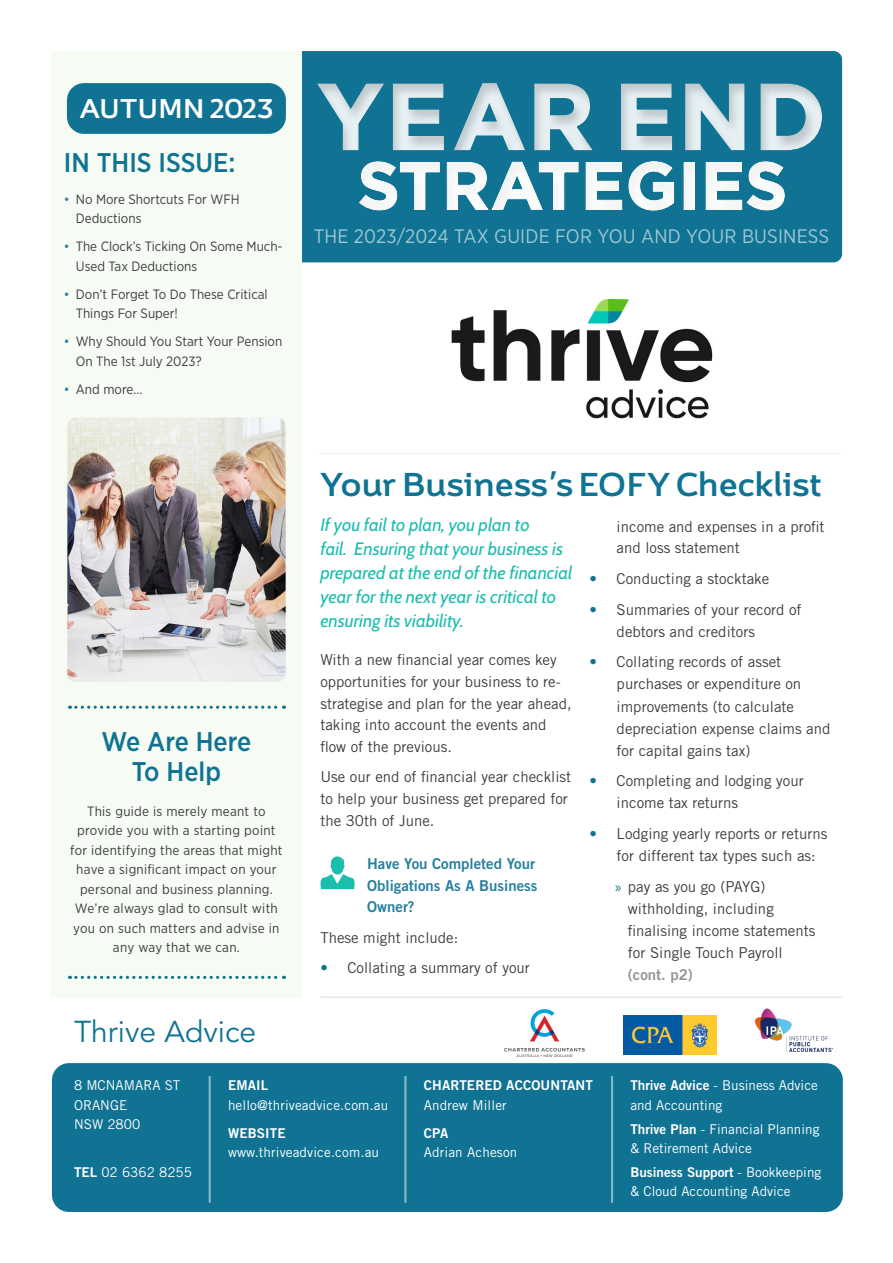
<style>
.page{position:relative;width:893px;height:1263px;background:#fff}
.page>*{position:absolute;margin:0;border:0;box-sizing:border-box;transform-origin:0 0}
.Title_-_Article{font:700 33px "Brisko Sans";color:#107393}
.Body_Text{font:30px "Avenir LT Std";color:#107393}
.t1{font:500 27px/30px "Gotham Narrow";color:#107393;text-align:center}
.t2{font:700 27px "Brisko Sans";letter-spacing:.015em;color:#fff}
.t3{font:19.5px "Gotham Narrow";letter-spacing:.01em;color:#fff}
.Body_Text-2{font:italic 18px/24px "Cabin";color:#19bead}
.Body_Text-3{font:15px/22px "Trade Gothic LT Std";color:#3e3e3f}
.Body_Text-4{font:15px/21.8px "Trade Gothic LT Std Bd 2";color:#28819e}
.t4{font:13.5px/19.5px "Trade Gothic LT Std";color:#fff}
.Bullet_-_Points{font:13.5px/19.5px "Gotham Narrow";letter-spacing:.02em;color:#3e3e3f;text-align:center}
.Bullet_-_Points-2{font:13.5px/19.5px "Gotham Narrow";color:#3e3e3f}
.t5{font:13.5px/19.5px "Trade Gothic LT Std Bd 2";letter-spacing:.01em;color:#fff}
.s1{color:#28819e}
.s2{color:#107393}
.s3{font-family:"Myriad Pro";color:#107393}
.s4{font-family:"Trade Gothic LT Std Bd 2";color:#939598}
.s5{font-family:"Trade Gothic LT Std Bd 2"}
.s6{font-family:"Trade Gothic LT Std"}
</style>
<div class="page">
<hr style="left:319px;top:453px;width:522px;height:1px;background:#f2f3f4">
<div style="left:279px;top:51px;width:563px;height:211px;background:#107393;border-radius:9px"></div>
<div style="left:316px;top:82px;width:507px;height:70px;background:#231f20;opacity:.2"></div>
<div style="left:357px;top:160px;width:429px;height:51px;background:#231f20;opacity:.05"></div>
<div style="left:51px;top:51px;width:251px;height:947px;background:#f6fbf4"></div>
<svg style="left:76px;top:976px;width:209px;height:3px"></svg>
<svg style="left:76px;top:706px;width:209px;height:3px"></svg>
<img style="left:67px;top:417px;width:219px;height:265px">
<hr style="left:321px;top:996px;width:521px;height:2px;background:#e6e7e9">
<div style="left:67px;top:83px;width:219px;height:51px;background:#107393;border-radius:17px"></div>
<svg style="left:321px;top:856px;width:34px;height:33px"></svg>
<img style="left:451px;top:298px;width:262px;height:121px">
<div style="left:52px;top:1063px;width:791px;height:149px;background:#107393;border-radius:17px"></div>
<hr style="left:404px;top:1076px;width:2px;height:127px;background:#fff">
<hr style="left:209px;top:1076px;width:2px;height:127px;background:#fff">
<hr style="left:611px;top:1076px;width:2px;height:127px;background:#fff">
<img style="left:504px;top:1009px;width:81px;height:48px">
<img style="left:755px;top:1008px;width:78px;height:44px">
<img style="left:624px;top:1015px;width:93px;height:39px">
<p class="t2" style="left:80px;top:91px;width:195px">AUTUMN 2023</p>
<p class="t1" style="left:64px;top:147px;width:173px">IN THIS ISSUE:</p>
<p class="Bullet_-_Points-2" style="left:76px;top:189px;width:165px;text-indent:-12px"><span class="s1">•</span> No More Shortcuts For WFH<br>Deductions</p>
<p class="Bullet_-_Points-2" style="left:76px;top:237px;width:208px;text-indent:-12px"><span class="s1">•</span> The Clock’s Ticking On Some Much-<br>Used Tax Deductions</p>
<p class="Bullet_-_Points-2" style="left:76px;top:284px;width:193px;text-indent:-12px"><span class="s1">•</span> Don’t Forget To Do These Critical<br>Things For Super!</p>
<p class="Bullet_-_Points-2" style="left:76px;top:332px;width:208px;text-indent:-12px"><span class="s1">•</span> Why Should You Start Your Pension<br>On The 1st July 2023?</p>
<p class="Bullet_-_Points-2" style="left:64px;top:379px;width:80px"><span class="s1">•</span> And more…</p>
<p class="t1" style="left:102px;top:726px;width:151px">We Are Here<br>To Help</p>
<p class="Bullet_-_Points" style="left:70px;top:801px;width:214px">This guide is merely meant to provide you with a starting point for identifying the areas that might have a significant impact on your personal and business planning.<br>We’re always glad to consult with you on such matters and advise in any way that we can.</p>
<p class="Body_Text" style="left:74px;top:1014px;width:184px">Thrive Advice</p>
<h3 class="t3" style="left:314px;top:224px;width:517px">THE 2023/2024 TAX GUIDE FOR YOU AND YOUR BUSINESS</h3>
<p class="Title_-_Article" style="left:321px;top:463px;width:502px">Your Business’s EOFY Checklist</p>
<p class="Body_Text-2" style="left:320px;top:511px;width:253px">If you fail to plan, you plan to<br>fail. Ensuring that your business is prepared at the end of the financial year for the next year is critical to ensuring its viability.</p>
<p class="Body_Text-3" style="left:320px;top:649px;width:253px">With a new financial year comes key opportunities for your business to re&shy;strategise and plan for the year ahead, taking into account the events and flow of the previous.</p>
<p class="Body_Text-3" style="left:320px;top:766px;width:252px">Use our end of financial year checklist to help your business get prepared for the 30th of June.</p>
<p class="Body_Text-4" style="left:367px;top:852px;width:172px">Have You Completed Your<br>Obligations As A Business<br>Owner?</p>
<p class="Body_Text-3" style="left:320px;top:926px;width:139px">These might include:</p>
<p class="Body_Text-3" style="left:320px;top:956px;width:211px"><span class="s2">•</span> Collating a summary of your</p>
<p class="Body_Text-3" style="left:617px;top:515px;width:209px">income and expenses in a profit and loss statement</p>
<p class="Body_Text-3" style="left:590px;top:567px;width:181px"><span class="s2">•</span> Conducting a stocktake</p>
<p class="Body_Text-3" style="left:617px;top:598px;width:186px;text-indent:-27px"><span class="s2">•</span> Summaries of your record of debtors and creditors</p>
<p class="Body_Text-3" style="left:617px;top:651px;width:215px;text-indent:-27px"><span class="s2">•</span> Collating records of asset purchases or expenditure on improvements (to calculate depreciation expense claims and for capital gains tax)</p>
<p class="Body_Text-3" style="left:617px;top:770px;width:189px;text-indent:-27px"><span class="s2">•</span> Completing and lodging your income tax returns</p>
<p class="Body_Text-3" style="left:617px;top:822px;width:212px;text-indent:-27px"><span class="s2">•</span> Lodging yearly reports or returns for different tax types such as:</p>
<p class="Body_Text-3" style="left:628px;top:875px;width:189px;text-indent:-13px"><span class="s3">»</span> pay as you go (PAYG) withholding, including finalising income statements for Single Touch Payroll <span class="s4">(cont. p2)</span></p>
<p class="t4" style="left:74px;top:1076px;width:108px">8 MCNAMARA ST<br>ORANGE<br>NSW 2800</p>
<p class="t4" style="left:74px;top:1162px;width:120px"><span class="s5">TEL</span> 02 6362 8255</p>
<p class="t4" style="left:228px;top:1076px;width:162px"><span class="s5">EMAIL </span>hello@thriveadvice.com.au</p>
<p class="t4" style="left:228px;top:1123px;width:153px"><span class="s5">WEBSITE </span>www.thriveadvice.com.au</p>
<p class="t5" style="left:424px;top:1075px;width:171px">CHARTERED ACCOUNTANT<br><span class="s6">Andrew Miller</span></p>
<p class="t4" style="left:424px;top:1123px;width:95px"><span class="s5">CPA<br></span>Adrian Acheson</p>
<p class="t4" style="left:630px;top:1076px;width:189px"><span class="s5">Thrive Advice</span> - Business Advice and Accounting</p>
<p class="t4" style="left:630px;top:1119px;width:191px"><span class="s5">Thrive Plan</span> - Financial Planning &amp; Retirement Advice</p>
<p class="t4" style="left:630px;top:1162px;width:192px"><span class="s5">Business Support</span> - Bookkeeping &amp; Cloud Accounting Advice</p>
</div>
